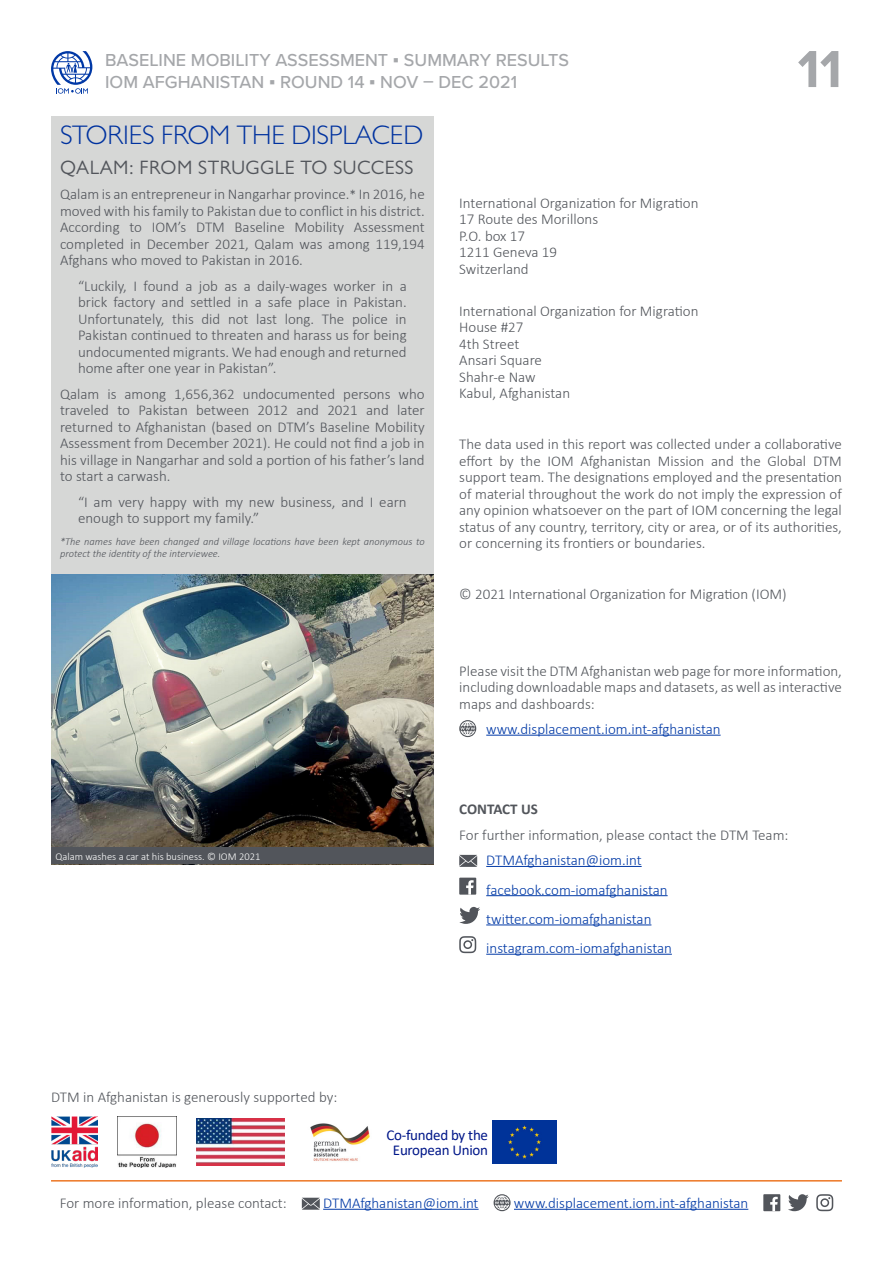
<style>
.page{position:relative;width:893px;height:1263px;background:#fff}
.page>*{position:absolute;margin:0;border:0;box-sizing:border-box;transform-origin:0 0}
.t1{font:700 54px "Proxima Nova";color:#a5a7aa}
.t2{font:300 27px "Gill Sans MT Pro";letter-spacing:-.005em;color:#00329f}
.t3{font:19.5px "Gill Sans MT Pro";letter-spacing:.025em;color:#52555b}
.t4{font:500 18px/21.6px "Proxima Nova";color:#a5a7aa}
.t5{font:300 15px/16.5px "Calibri";color:#52555b;text-align:justify}
.t6{font:300 15px/29.2px "Calibri";color:#0039a6}
.t7{font:15px/15px "Calibri";letter-spacing:-.02em;color:#001789;text-align:center}
.t8{font:700 15px "Calibri";color:#52555b}
.t9{font:italic 300 10.5px/12.6px "Calibri";color:#52555b}
.t10{font:300 10.5px "Calibri";color:#fff}
.s1{font-family:"Calibri";font-weight:400}
.s2{font-size:13.5px}
</style>
<div class="page">
<svg style="left:51px;top:51px;width:41px;height:43px"></svg>
<hr style="left:486px;top:735px;width:235px;height:1px;background:#0039a6">
<hr style="left:486px;top:866px;width:156px;height:1px;background:#0039a6">
<hr style="left:486px;top:895px;width:182px;height:1px;background:#0039a6">
<hr style="left:486px;top:925px;width:165px;height:1px;background:#0039a6">
<hr style="left:486px;top:954px;width:186px;height:1px;background:#0039a6">
<svg style="left:459px;top:720px;width:17px;height:17px"></svg>
<svg style="left:460px;top:721px;width:15px;height:15px"></svg>
<svg style="left:459px;top:855px;width:18px;height:12px"></svg>
<div style="left:459px;top:878px;width:17px;height:17px;background:#52555b"></div>
<svg style="left:466px;top:880px;width:8px;height:15px"></svg>
<svg style="left:459px;top:907px;width:21px;height:17px"></svg>
<svg style="left:459px;top:936px;width:17px;height:17px"></svg>
<hr style="left:323px;top:1209px;width:156px;height:1px;background:#0039a6">
<hr style="left:514px;top:1209px;width:234px;height:1px;background:#0039a6">
<svg style="left:302px;top:1198px;width:18px;height:12px"></svg>
<svg style="left:494px;top:1194px;width:17px;height:17px"></svg>
<svg style="left:495px;top:1195px;width:14px;height:15px"></svg>
<div style="left:763px;top:1194px;width:17px;height:17px;background:#52555b"></div>
<svg style="left:770px;top:1197px;width:8px;height:14px"></svg>
<svg style="left:788px;top:1194px;width:21px;height:17px"></svg>
<svg style="left:816px;top:1194px;width:17px;height:17px"></svg>
<hr style="left:51px;top:1180px;width:791px;height:1px;background:#ec7624">
<div style="left:51px;top:116px;width:383px;height:459px;background:#d6d7d6"></div>
<img style="left:51px;top:575px;width:383px;height:272px">
<div style="left:51px;top:847px;width:383px;height:17px;background:#52555b"></div>
<img style="left:493px;top:1120px;width:63px;height:43px">
<img style="left:310px;top:1123px;width:60px;height:38px">
<img style="left:197px;top:1118px;width:88px;height:47px">
<img style="left:118px;top:1116px;width:58px;height:51px">
<img style="left:51px;top:1116px;width:46px;height:51px">
<p class="t4" style="left:105px;top:49px;width:465px">BASELINE MOBILITY ASSESSMENT <span class="s1">▪</span> SUMMARY RESULTS<br>IOM AFGHANISTAN <span class="s1">▪</span> ROUND 14 <span class="s1">▪</span> NOV – DEC 2021</p>
<h1 class="t1" style="left:798px;top:29px;width:46px">11</h1>
<h2 class="t2" style="left:60px;top:118px;width:364px">STORIES FROM THE DISPLACED</h2>
<h3 class="t3" style="left:60px;top:155px;width:355px">QALAM: FROM STRUGGLE TO SUCCESS</h3>
<p class="t5" style="left:60px;top:186px;width:366px">Qalam is an entrepreneur in Nangarhar province.<span class="s2">*</span> In 2016, he moved with his family to Pakistan due to conflict in his district.<br>According to IOM’s DTM Baseline Mobility Assessment completed in December 2021, Qalam was among 119,194<br>Afghans who moved to Pakistan in 2016.</p>
<p class="t5" style="left:78px;top:277px;width:330px">“Luckily, I found a job as a daily-wages worker in a brick factory and settled in a safe place in Pakistan.<br>Unfortunately, this did not last long. The police in Pakistan continued to threaten and harass us for being undocumented migrants. We had enough and returned home after one year in Pakistan”.</p>
<p class="t5" style="left:60px;top:385px;width:366px">Qalam is among 1,656,362 undocumented persons who traveled to Pakistan between 2012 and 2021 and later returned to Afghanistan (based on DTM’s Baseline Mobility Assessment from December 2021). He could not find a job in his village in Nangarhar and sold a portion of his father’s land to start a carwash.</p>
<p class="t5" style="left:78px;top:493px;width:330px">“I am very happy with my new business, and I earn enough to support my family.”</p>
<p class="t9" style="left:60px;top:535px;width:366px">*The names have been changed and village locations have been kept anonymous to protect the identity of the interviewee.</p>
<p class="t10" style="left:56px;top:849px;width:206px">Qalam washes a car at his business. © IOM 2021</p>
<p class="t5" style="left:459px;top:194px;width:241px;text-align:left">International Organization for Migration<br>17 Route des Morillons<br>P.O. box 17<br>1211 Geneva 19<br>Switzerland</p>
<p class="t5" style="left:459px;top:302px;width:241px;text-align:left">International Organization for Migration<br>House #27<br>4th Street<br>Ansari Square<br>Shahr-e Naw<br>Kabul, Afghanistan</p>
<p class="t5" style="left:459px;top:436px;width:384px">The data used in this report was collected under a collaborative effort by the IOM Afghanistan Mission and the Global DTM support team. The designations employed and the presentation of material throughout the work do not imply the expression of any opinion whatsoever on the part of IOM concerning the legal status of any country, territory, city or area, or of its authorities, or concerning its frontiers or boundaries.</p>
<p class="t5" style="left:459px;top:586px;width:329px">© 2021 International Organization for Migration (IOM)</p>
<p class="t5" style="left:459px;top:662px;width:384px">Please visit the DTM Afghanistan web page for more information, including downloadable maps and datasets, as well as interactive maps and dashboards:</p>
<p class="t6" style="left:486px;top:714px;width:236px">www.displacement.iom.int-afghanistan</p>
<p class="t8" style="left:459px;top:799px;width:80px">CONTACT US</p>
<p class="t5" style="left:459px;top:826px;width:331px">For further information, please contact the DTM Team:</p>
<p class="t6" style="left:486px;top:846px;width:187px">DTMAfghanistan@iom.int facebook.com-iomafghanistan twitter.com-iomafghanistan instagram.com-iomafghanistan</p>
<p class="t5" style="left:51px;top:1088px;width:288px">DTM in Afghanistan is generously supported by:</p>
<p class="t7" style="left:386px;top:1127px;width:103px">Co-funded by the<br>European Union</p>
<p class="t5" style="left:60px;top:1195px;width:229px">For more information, please contact:</p>
<p class="t6" style="left:323px;top:1188px;width:157px">DTMAfghanistan@iom.int</p>
<p class="t6" style="left:514px;top:1188px;width:236px">www.displacement.iom.int-afghanistan</p>
</div>
